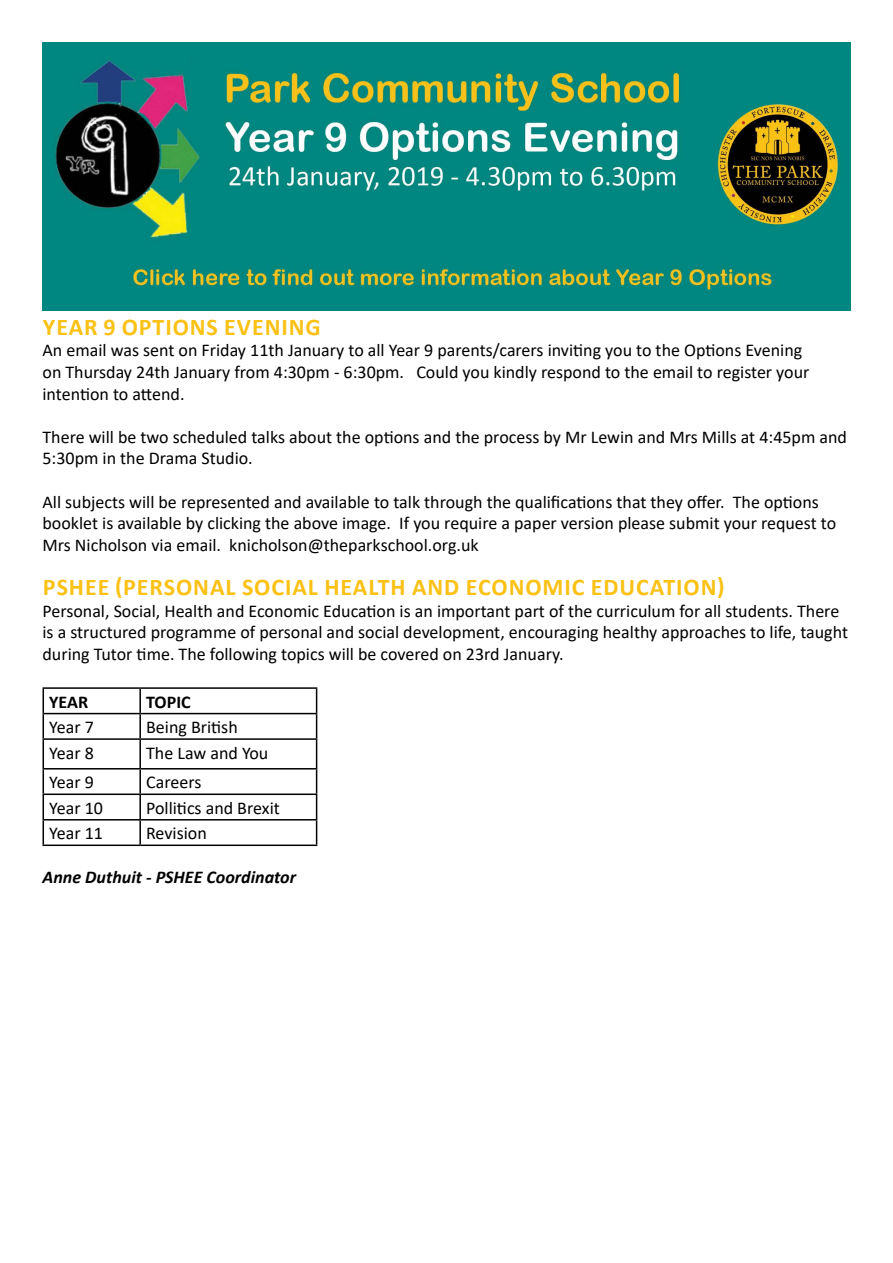
<style>
.page{position:relative;width:893px;height:1263px;background:#fff}
.page>*{position:absolute;margin:0;border:0;box-sizing:border-box;transform-origin:0 0}
.t1{font:700 24px "Calibri";letter-spacing:.04em;color:#fbc115}
.t2{font:18px/21.6px "Calibri";color:#000}
.t3{font:italic 700 18px "Calibri";color:#000}
.t4{font:700 18px "Calibri";color:#000}
</style>
<div class="page">
<img style="left:43px;top:43px;width:807px;height:267px">
<hr style="left:43px;top:687px;width:97px;height:2px;background:#000">
<hr style="left:140px;top:687px;width:177px;height:2px;background:#000">
<hr style="left:139px;top:689px;width:2px;height:24px;background:#000">
<hr style="left:43px;top:713px;width:97px;height:1px;background:#000">
<hr style="left:140px;top:713px;width:177px;height:1px;background:#000">
<hr style="left:139px;top:714px;width:2px;height:24px;background:#000">
<hr style="left:43px;top:738px;width:97px;height:2px;background:#000">
<hr style="left:140px;top:738px;width:177px;height:2px;background:#000">
<hr style="left:139px;top:740px;width:2px;height:28px;background:#000">
<hr style="left:43px;top:768px;width:97px;height:1px;background:#000">
<hr style="left:140px;top:768px;width:177px;height:1px;background:#000">
<hr style="left:139px;top:769px;width:2px;height:24px;background:#000">
<hr style="left:43px;top:793px;width:97px;height:2px;background:#000">
<hr style="left:140px;top:793px;width:177px;height:2px;background:#000">
<hr style="left:139px;top:795px;width:2px;height:24px;background:#000">
<hr style="left:43px;top:819px;width:97px;height:1px;background:#000">
<svg style="left:43px;top:689px;width:1px;height:155px"></svg>
<hr style="left:140px;top:819px;width:177px;height:1px;background:#000">
<hr style="left:139px;top:820px;width:2px;height:24px;background:#000">
<svg style="left:316px;top:689px;width:1px;height:155px"></svg>
<hr style="left:43px;top:844px;width:97px;height:2px;background:#000">
<hr style="left:140px;top:844px;width:177px;height:2px;background:#000">
<h1 class="t1" style="left:43px;top:310px;width:279px">YEAR 9 OPTIONS EVENING</h1>
<p class="t2" style="left:43px;top:339px;width:768px">An email was sent on Friday 11th January to all Year 9 parents/carers inviting you to the Options Evening on Thursday 24th January from 4:30pm - 6:30pm. Could you kindly respond to the email to register your intention to attend.</p>
<p class="t2" style="left:43px;top:426px;width:806px">There will be two scheduled talks about the options and the process by Mr Lewin and Mrs Mills at 4:45pm and<br>5:30pm in the Drama Studio.</p>
<p class="t2" style="left:43px;top:490px;width:795px">All subjects will be represented and available to talk through the qualifications that they offer. The options booklet is available by clicking the above image. If you require a paper version please submit your request to<br>Mrs Nicholson via email. knicholson@theparkschool.org.uk</p>
<h1 class="t1" style="left:43px;top:570px;width:683px">PSHEE (PERSONAL SOCIAL HEALTH AND ECONOMIC EDUCATION)</h1>
<p class="t2" style="left:43px;top:599px;width:807px">Personal, Social, Health and Economic Education is an important part of the curriculum for all students. There is a structured programme of personal and social development, encouraging healthy approaches to life, taught during Tutor time. The following topics will be covered on 23rd January.</p>
<p class="t4" style="left:49px;top:689px;width:40px">YEAR</p>
<p class="t4" style="left:146px;top:689px;width:46px">TOPIC</p>
<p class="t2" style="left:49px;top:716px;width:46px">Year 7</p>
<p class="t2" style="left:146px;top:716px;width:93px">Being British</p>
<p class="t2" style="left:49px;top:741px;width:46px">Year 8</p>
<p class="t2" style="left:146px;top:741px;width:124px">The Law and You</p>
<p class="t2" style="left:49px;top:771px;width:46px">Year 9</p>
<p class="t2" style="left:146px;top:771px;width:57px">Careers</p>
<p class="t2" style="left:49px;top:796px;width:55px">Year 10</p>
<p class="t2" style="left:146px;top:796px;width:135px">Pollitics and Brexit</p>
<p class="t2" style="left:49px;top:822px;width:55px">Year 11</p>
<p class="t2" style="left:146px;top:822px;width:62px">Revision</p>
<p class="t3" style="left:43px;top:864px;width:255px">Anne Duthuit - PSHEE Coordinator</p>
</div>
